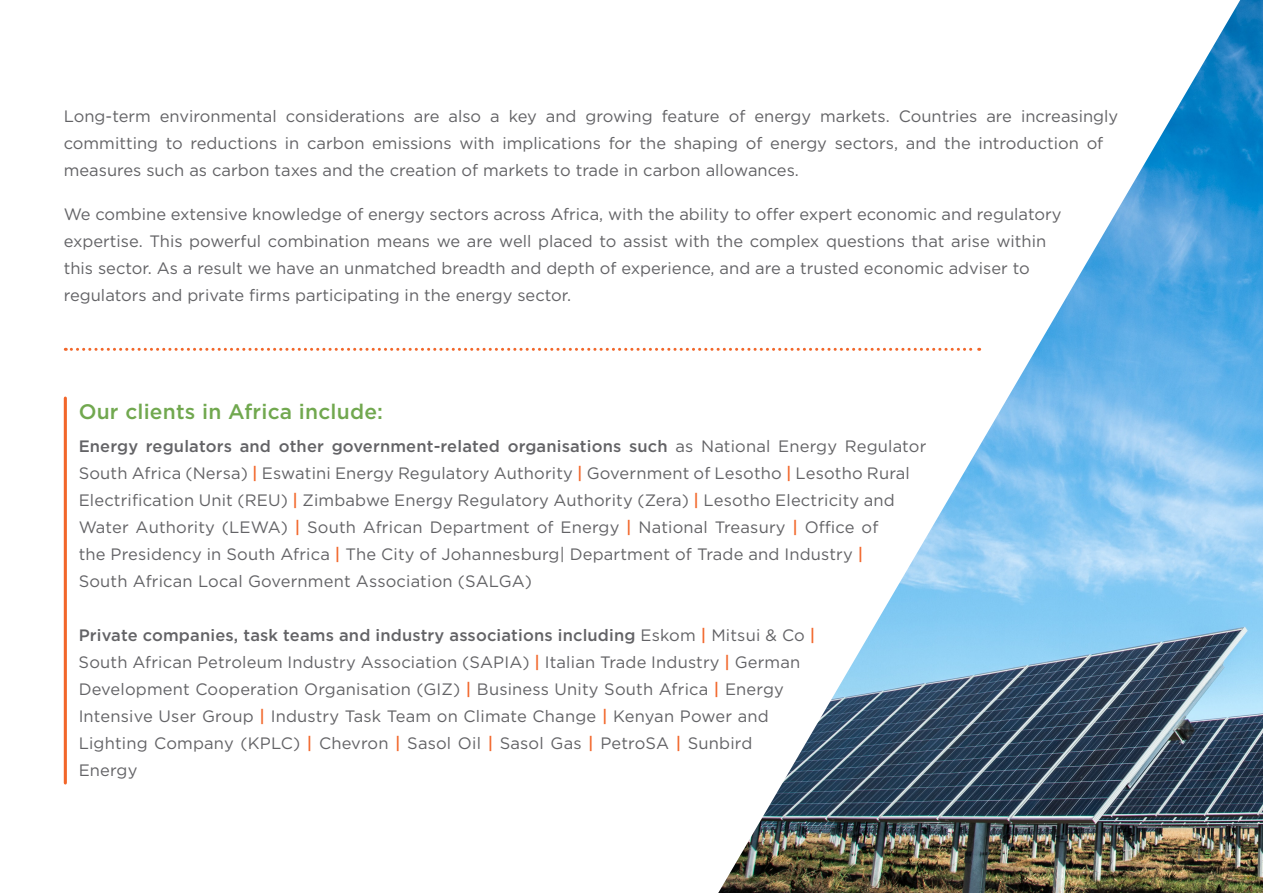
<style>
.page{position:relative;width:1263px;height:893px;background:#fff}
.page>*{position:absolute;margin:0;border:0;box-sizing:border-box;transform-origin:0 0}
.t1{font:500 21px "Gotham";letter-spacing:.01em;color:#71a84f}
.t2{font:16.5px/27px "Gotham";color:#636366}
.t3{font:500 12px "Gotham";color:#636366}
.s1{font-weight:500}
.s2{font-weight:500;color:#f2662a}
.s3{font-weight:400;color:#71a84f}
</style>
<div class="page">
<hr style="left:64px;top:398px;width:3px;height:385px;background:#f2662a">
<img style="left:718px;top:0;width:545px;height:893px">
<svg style="left:65px;top:348px;width:915px;height:3px"></svg>
<p class="t2" style="left:64px;top:102px;width:1056px">Long-term environmental considerations are also a key and growing feature of energy markets. Countries are increasingly committing to reductions in carbon emissions with implications for the shaping of energy sectors, and the introduction of measures such as carbon taxes and the creation of markets to trade in carbon allowances.</p>
<p class="t2" style="left:64px;top:200px;width:999px">We combine extensive knowledge of energy sectors across Africa, with the ability to offer expert economic and regulatory expertise. This powerful combination means we are well placed to assist with the complex questions that arise within this sector. As a result we have an unmatched breadth and depth of experience, and are a trusted economic adviser to regulators and private firms participating in the energy sector.</p>
<p class="t1" style="left:79px;top:397px;width:306px">Our clients in Africa include:</p>
<p class="t2" style="left:79px;top:432px;width:849px"><span class="s1">Energy regulators and other government-related organisations such</span> as National Energy Regulator South Africa (Nersa) <span class="s2">|</span> Eswatini Energy Regulatory Authority <span class="s2">|</span> Government of Lesotho <span class="s2">|</span> Lesotho Rural Electrification Unit (REU) <span class="s2">|</span> Zimbabwe Energy Regulatory Authority (Zera) <span class="s2">|</span> Lesotho Electricity and Water Authority (LEWA) <span class="s2">|</span> South African Department of Energy <span class="s2">|</span> National Treasury <span class="s2">|</span> Office of<br>the Presidency in South Africa <span class="s2">|</span> The City of Johannesburg| Department of Trade and Industry <span class="s2">|<br></span>South African Local Government Association (SALGA)</p>
<p class="t2" style="left:79px;top:621px;width:738px"><span class="s1">Private companies, task teams and industry associations including</span> Eskom <span class="s2">|</span> Mitsui &amp; Co <span class="s2">| </span>South African Petroleum Industry Association (SAPIA) <span class="s2">|</span> Italian Trade Industry <span class="s2">|</span> German Development Cooperation Organisation (GIZ) <span class="s2">|</span> Business Unity South Africa <span class="s2">|</span> Energy Intensive User Group <span class="s2">|</span> Industry Task Team on Climate Change <span class="s2">|</span> Kenyan Power and Lighting Company (KPLC) <span class="s2">|</span> Chevron <span class="s2">|</span> Sasol Oil <span class="s2">|</span> Sasol Gas <span class="s2">|</span> PetroSA <span class="s2">|</span> Sunbird<br>Energy</p>
<p class="t3" style="left:1197px;top:846px;width:16px">| <span class="s3">5</span></p>
</div>
